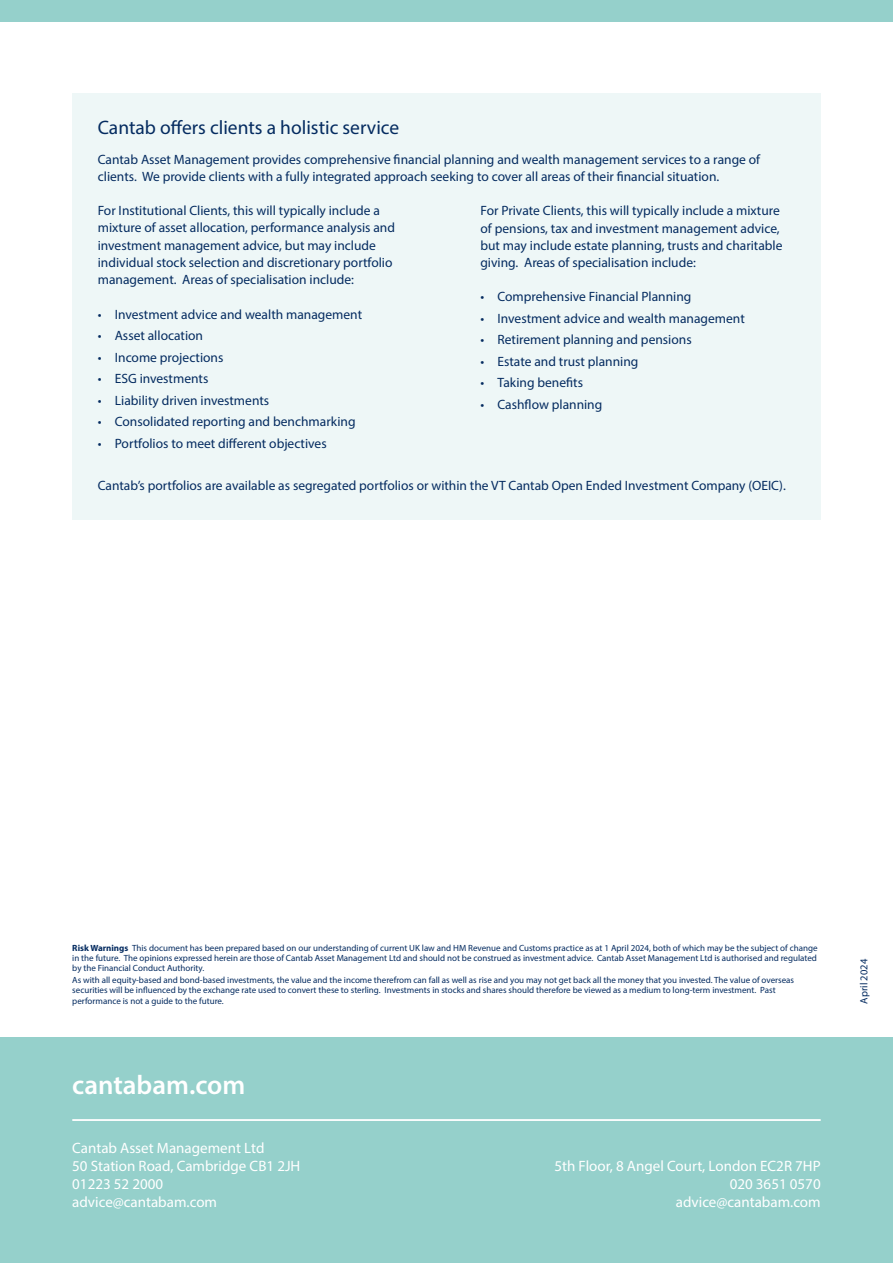
<style>
.page{position:relative;width:893px;height:1263px;background:#fff}
.page>*{position:absolute;margin:0;border:0;box-sizing:border-box;transform-origin:0 0}
.t1{font:600 27px "Myriad Pro";color:#fff}
.t2{font:19.5px "Myriad Pro";color:#042b60}
.t3{font:15px/18px "Myriad Pro";color:#fff}
.t4{font:13.5px/17.2px "Myriad Pro";color:#042b60}
.t5{font:10.5px "Myriad Pro";color:#042b60}
.t6{font:9px/10.2px "Myriad Pro";color:#042b60;text-align:justify}
.s1{font-weight:700}
</style>
<div class="page">
<div style="left:0;top:1037px;width:893px;height:226px;background:#95d0cb"></div>
<hr style="left:72px;top:1119px;width:749px;height:2px;background:#fff">
<div style="left:0;top:0;width:893px;height:21px;background:#95d0cb"></div>
<div style="left:72px;top:94px;width:749px;height:426px;background:#eef7f7"></div>
<h2 class="t2" style="left:98px;top:115px;width:303px">Cantab offers clients a holistic service</h2>
<p class="t4" style="left:98px;top:150px;width:664px">Cantab Asset Management provides comprehensive financial planning and wealth management services to a range of clients. We provide clients with a fully integrated approach seeking to cover all areas of their financial situation.</p>
<p class="t4" style="left:98px;top:202px;width:299px">For Institutional Clients, this will typically include a mixture of asset allocation, performance analysis and investment management advice, but may include individual stock selection and discretionary portfolio management. Areas of specialisation include:</p>
<p class="t4" style="left:98px;top:305px;width:266px">• Investment advice and wealth management</p>
<p class="t4" style="left:98px;top:327px;width:107px">• Asset allocation</p>
<p class="t4" style="left:98px;top:348px;width:127px">• Income projections</p>
<p class="t4" style="left:98px;top:370px;width:112px">• ESG investments</p>
<p class="t4" style="left:98px;top:391px;width:173px">• Liability driven investments</p>
<p class="t4" style="left:98px;top:413px;width:259px">• Consolidated reporting and benchmarking</p>
<p class="t4" style="left:98px;top:434px;width:230px">• Portfolios to meet different objectives</p>
<p class="t4" style="left:480px;top:202px;width:304px">For Private Clients, this will typically include a mixture of pensions, tax and investment management advice, but may include estate planning, trusts and charitable giving. Areas of specialisation include:</p>
<p class="t4" style="left:480px;top:288px;width:212px">• Comprehensive Financial Planning</p>
<p class="t4" style="left:480px;top:309px;width:266px">• Investment advice and wealth management</p>
<p class="t4" style="left:480px;top:331px;width:213px">• Retirement planning and pensions</p>
<p class="t4" style="left:480px;top:352px;width:159px">• Estate and trust planning</p>
<p class="t4" style="left:480px;top:374px;width:104px">• Taking benefits</p>
<p class="t4" style="left:480px;top:395px;width:123px">• Cashflow planning</p>
<p class="t4" style="left:98px;top:477px;width:690px">Cantab’s portfolios are available as segregated portfolios or within the VT Cantab Open Ended Investment Company (OEIC).</p>
<p class="t6" style="left:72px;top:942px;width:747px"><span class="s1">Risk Warnings</span> This document has been prepared based on our understanding of current UK law and HM Revenue and Customs practice as at 1 April 2024, both of which may be the subject of change in the future. The opinions expressed herein are those of Cantab Asset Management Ltd and should not be construed as investment advice. Cantab Asset Management Ltd is authorised and regulated by the Financial Conduct Authority.</p>
<p class="t6" style="left:72px;top:975px;width:723px;text-align:left">As with all equity-based and bond-based investments, the value and the income therefrom can fall as well as rise and you may not get back all the money that you invested. The value of overseas securities will be influenced by the exchange rate used to convert these to sterling. Investments in stocks and shares should therefore be viewed as a medium to long-term investment. Past performance is not a guide to the future.</p>
<h1 class="t1" style="left:72px;top:1067px;width:175px">cantabam.com</h1>
<p class="t3" style="left:72px;top:1139px;width:230px">Cantab Asset Management Ltd<br>50 Station Road, Cambridge CB1 2JH<br>01223 52 2000 advice@cantabam.com</p>
<p class="t3" style="left:554px;top:1157px;width:268px;text-align:right">5th Floor, 8 Angel Court, London EC2R 7HP<br>020 3651 0570<br>advice@cantabam.com</p>
<p class="t5" style="left:857px;top:1003px;width:46px;rotate:-90deg">April 2024</p>
</div>
